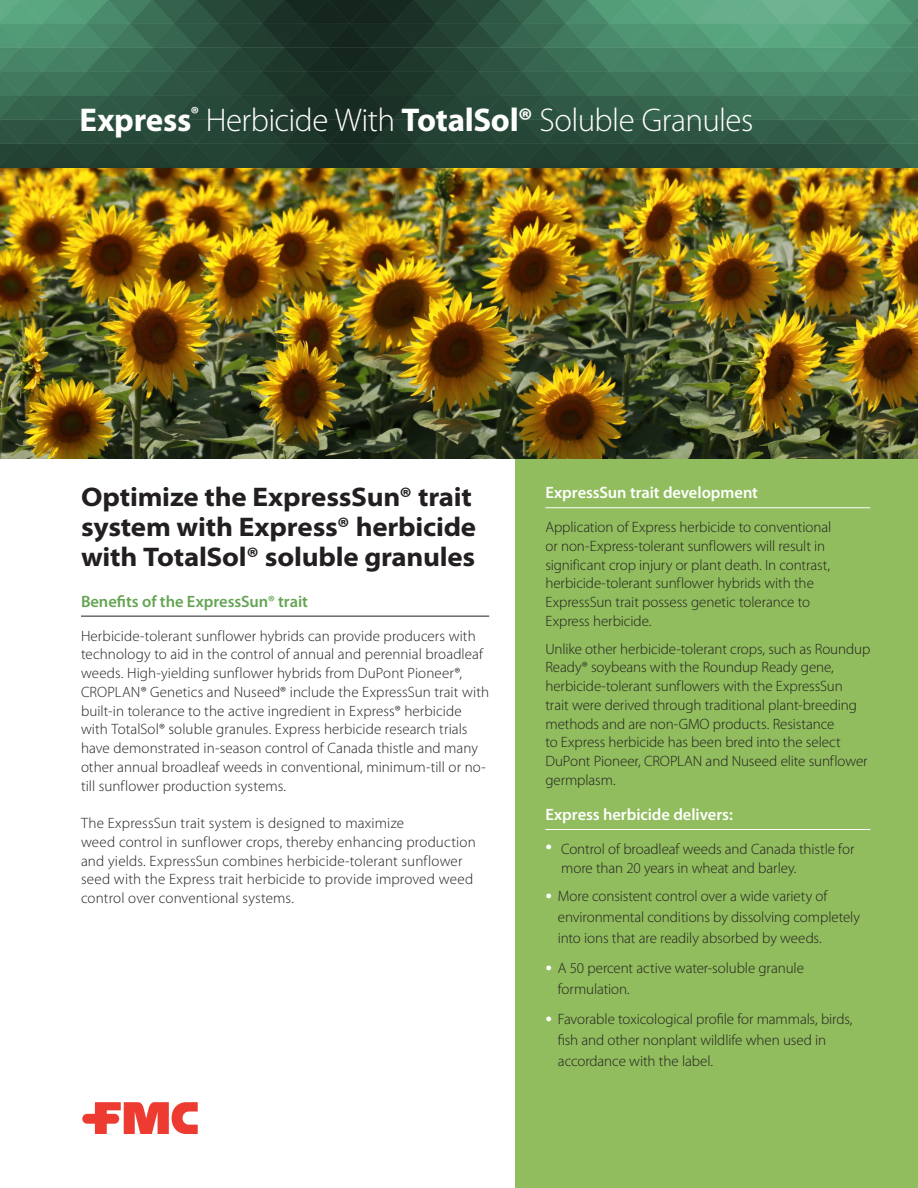
<style>
.page{position:relative;width:918px;height:1188px;background:#fff}
.page>*{position:absolute;margin:0;border:0;box-sizing:border-box;transform-origin:0 0}
.Mast_header{font:300 33px "Myriad Pro";letter-spacing:-.015em;color:#fff}
.t1{font:700 semi-expanded 27px/30px "Myriad Pro";letter-spacing:-.01em;color:#231f20}
.Green_subheaders_w_r{font:600 16.5px "Myriad Pro";letter-spacing:-.005em;color:#fff}
.Green_subheaders_w_r-2{font:600 16.5px "Myriad Pro";letter-spacing:-.005em;color:#65a453}
.body_text{font:300 15px/18.8px "Myriad Pro";letter-spacing:-.005em;color:#231f20}
.legal{font:300 15px/18.8px "Myriad Pro";letter-spacing:.01em;color:#231f20}
.s1{font-weight:700}
.s2{font-size:27px;color:#fff}
</style>
<div class="page">
<div style="left:515px;top:441px;width:403px;height:747px;background:#91bd5e"></div>
<img style="left:0;top:0;width:918px;height:458px">
<hr style="left:81px;top:616px;width:408px;height:1px;background:#231f20">
<hr style="left:545px;top:507px;width:325px;height:1px;background:#fff">
<hr style="left:545px;top:829px;width:325px;height:1px;background:#fff">
<svg style="left:82px;top:1102px;width:116px;height:32px"></svg>
<p class="Mast_header" style="left:80px;top:100px;width:675px"><span class="s1">Express</span><sup>®</sup> Herbicide With <span class="s1">TotalSol®</span> Soluble Granules</p>
<p class="t1" style="left:81px;top:481px;width:397px">Optimize the ExpressSun® trait system with Express® herbicide with TotalSol® soluble granules</p>
<p class="Green_subheaders_w_r-2" style="left:81px;top:591px;width:228px">Benefits of the ExpressSun® trait</p>
<p class="legal" style="left:81px;top:626px;width:410px">Herbicide-tolerant sunflower hybrids can provide producers with technology to aid in the control of annual and perennial broadleaf weeds. High-yielding sunflower hybrids from DuPont Pioneer®, CROPLAN® Genetics and Nuseed® include the ExpressSun trait with built-in tolerance to the active ingredient in Express® herbicide with TotalSol® soluble granules. Express herbicide research trials have demonstrated in-season control of Canada thistle and many other annual broadleaf weeds in conventional, minimum-till or no&shy;till sunflower production systems.</p>
<p class="legal" style="left:81px;top:813px;width:325px">The ExpressSun trait system is designed to maximize</p>
<p class="legal" style="left:81px;top:832px;width:396px">weed control in sunflower crops, thereby enhancing production and yields. ExpressSun combines herbicide-tolerant sunflower seed with the Express trait herbicide to provide improved weed control over conventional systems.</p>
<p class="Green_subheaders_w_r" style="left:545px;top:482px;width:214px">ExpressSun trait development</p>
<p class="body_text" style="left:545px;top:518px;width:287px">Application of Express herbicide to conventional or non-Express-tolerant sunflowers will result in significant crop injury or plant death. In contrast, herbicide-tolerant sunflower hybrids with the ExpressSun trait possess genetic tolerance to Express herbicide.</p>
<p class="body_text" style="left:545px;top:639px;width:326px">Unlike other herbicide-tolerant crops, such as Roundup Ready® soybeans with the Roundup Ready gene, herbicide-tolerant sunflowers with the ExpressSun<br>trait were derived through traditional plant-breeding methods and are non-GMO products. Resistance<br>to Express herbicide has been bred into the select DuPont Pioneer, CROPLAN and Nuseed elite sunflower germplasm.</p>
<p class="Green_subheaders_w_r" style="left:545px;top:804px;width:189px">Express herbicide delivers:</p>
<p class="body_text" style="left:561px;top:839px;width:295px;text-indent:-16px"><span class="s2">•</span> Control of broadleaf weeds and Canada thistle for more than 20 years in wheat and barley.</p>
<p class="body_text" style="left:558px;top:885px;width:304px;line-height:21px;text-indent:-12px"><span class="s2">•</span> More consistent control over a wide variety of environmental conditions by dissolving completely into ions that are readily absorbed by weeds.</p>
<p class="body_text" style="left:558px;top:957px;width:248px;line-height:21px;text-indent:-12px"><span class="s2">•</span> A 50 percent active water-soluble granule formulation.</p>
<p class="body_text" style="left:558px;top:1008px;width:296px;line-height:21px;text-indent:-12px"><span class="s2">•</span> Favorable toxicological profile for mammals, birds, fish and other nonplant wildlife when used in accordance with the label.</p>
</div>
